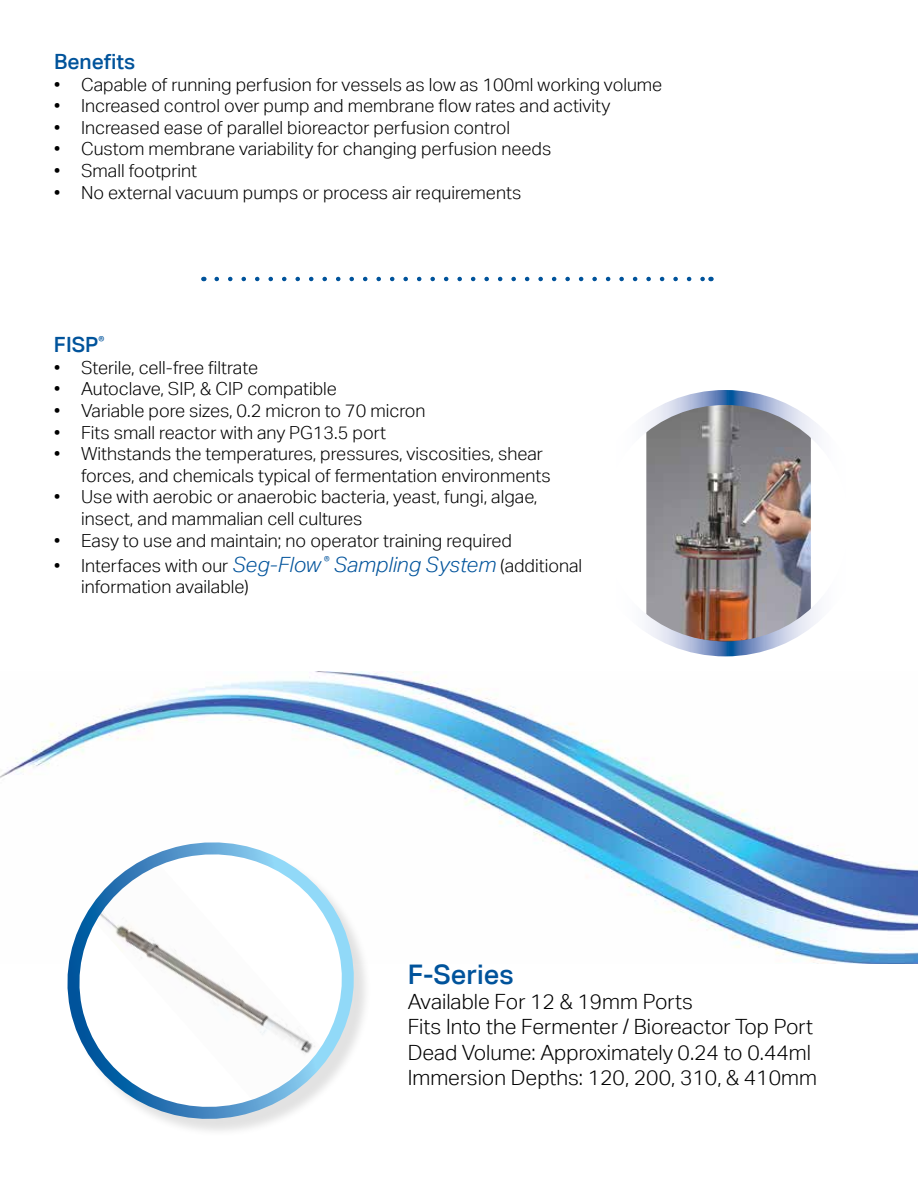
<style>
.page{position:relative;width:918px;height:1188px;background:#fff}
.page>*{position:absolute;margin:0;border:0;box-sizing:border-box;transform-origin:0 0}
.t1{font:500 27px "Aktiv Grotesk";color:#00539b}
.t2{font:300 21px/25.2px "Aktiv Grotesk";color:#000}
.t3{font:500 21px "Aktiv Grotesk";color:#00539b}
.t4{font:300 18px/21.6px "Aktiv Grotesk";color:#000}
.s1{font-style:italic;font-size:21px;color:#00539b}
</style>
<div class="page">
<img style="left:0;top:671px;width:918px;height:293px">
<div style="left:70px;top:845px;width:302px;height:293px;background:#000;opacity:.12"></div>
<svg style="left:62px;top:836px;width:298px;height:289px"></svg>
<img style="left:646px;top:398px;width:165px;height:251px">
<div style="left:587px;top:390px;width:277px;height:266px;border:15px solid #fff;border-radius:50%"></div>
<svg style="left:217px;top:277px;width:487px;height:4px"></svg>
<p class="t3" style="left:54px;top:49px;width:83px">Benefits</p>
<p class="t4" style="left:54px;top:73px;width:610px">• Capable of running perfusion for vessels as low as 100ml working volume</p>
<p class="t4" style="left:54px;top:95px;width:558px">• Increased control over pump and membrane flow rates and activity</p>
<p class="t4" style="left:54px;top:117px;width:458px">• Increased ease of parallel bioreactor perfusion control</p>
<p class="t4" style="left:54px;top:138px;width:499px">• Custom membrane variability for changing perfusion needs</p>
<p class="t4" style="left:54px;top:160px;width:145px">• Small footprint</p>
<p class="t4" style="left:54px;top:181px;width:469px">• No external vacuum pumps or process air requirements</p>
<p class="t3" style="left:54px;top:332px;width:52px">FISP<sup>®</sup></p>
<p class="t4" style="left:54px;top:357px;width:206px">• Sterile, cell-free filtrate</p>
<p class="t4" style="left:54px;top:378px;width:284px">• Autoclave, SIP, &amp; CIP compatible</p>
<p class="t4" style="left:54px;top:400px;width:373px">• Variable pore sizes, 0.2 micron to 70 micron</p>
<p class="t4" style="left:54px;top:421px;width:334px">• Fits small reactor with any PG13.5 port</p>
<p class="t4" style="left:81px;top:443px;width:471px;text-indent:-27px">• Withstands the temperatures, pressures, viscosities, shear forces, and chemicals typical of fermentation environments</p>
<p class="t4" style="left:81px;top:486px;width:458px;text-indent:-27px">• Use with aerobic or anaerobic bacteria, yeast, fungi, algae, insect, and mammalian cell cultures</p>
<p class="t4" style="left:54px;top:529px;width:460px">• Easy to use and maintain; no operator training required</p>
<p class="t4" style="left:81px;top:555px;width:503px;text-indent:-27px">• Interfaces with our <span class="s1">Seg-Flow</span> <sup>®</sup> <span class="s1">Sampling System</span> (additional information available)</p>
<h1 class="t1" style="left:408px;top:958px;width:108px">F-Series</h1>
<p class="t2" style="left:408px;top:989px;width:411px">Available For 12 &amp; 19mm Ports<br>Fits Into the Fermenter / Bioreactor Top Port Dead Volume: Approximately 0.24 to 0.44ml Immersion Depths: 120, 200, 310, &amp; 410mm</p>
</div>
